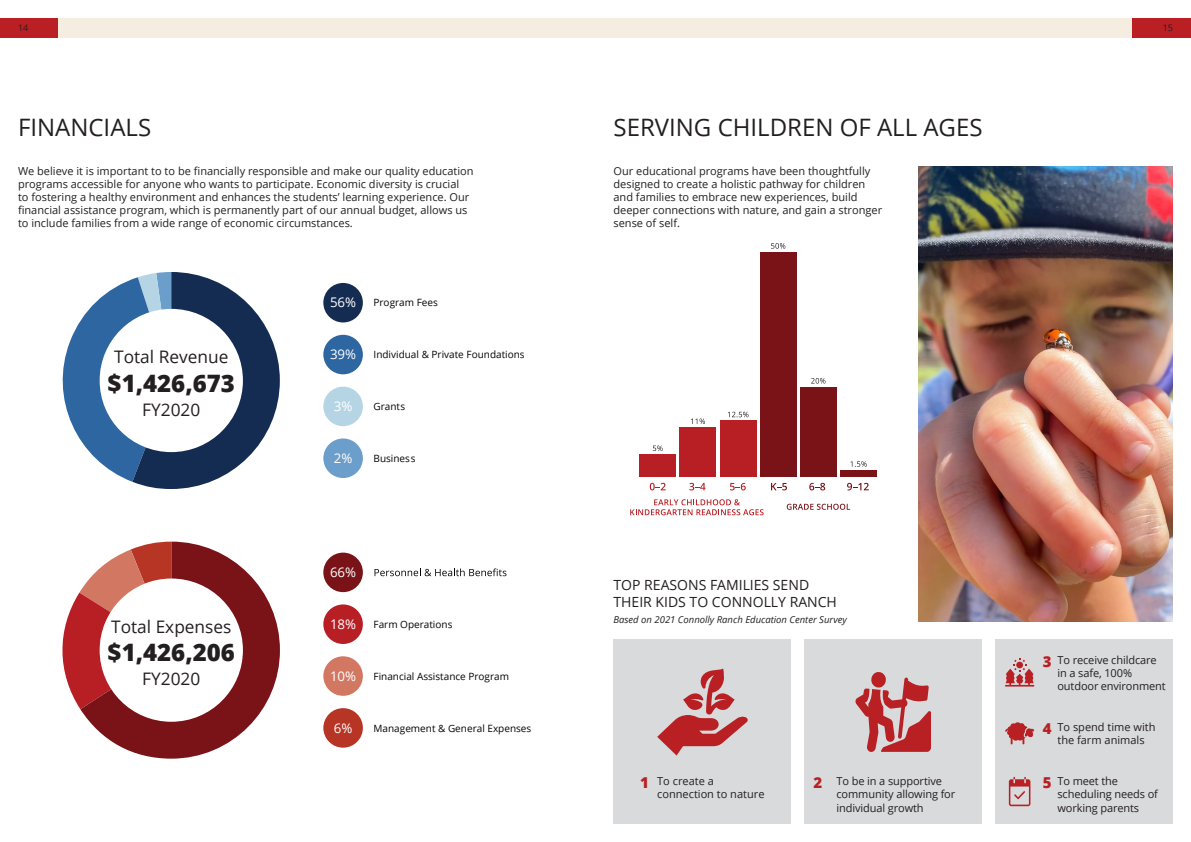
<style>
.page{position:relative;width:1191px;height:842px;background:#fff}
.page>*{position:absolute;margin:0;border:0;box-sizing:border-box;transform-origin:0 0}
.t1{font:24px "Open Sans";color:#231f20}
.t2{font:800 24px "Open Sans";color:#231f20}
.t3{font:17.3px "Open Sans";color:#231f20}
.Description_Left{font:800 15px "Open Sans";color:#b92024}
.Sub_Title{font:14px "Open Sans";color:#231f20}
.t4{font:13.3px "Open Sans";color:#fff}
.Description_Left-2{font:11px/13.2px "Open Sans";color:#231f20}
.Description__Center{font:11px/13.2px "Open Sans";color:#231f20}
.t5{font:10px "Open Sans";color:#040503}
.Description_Left-3{font:italic 9.5px "Open Sans";color:#231f20}
.t6{font:9px "Open Sans";color:#231f20}
</style>
<div class="page">
<img style="left:918px;top:166px;width:255px;height:455px">
<div style="left:0;top:18px;width:58px;height:19px;background:#ba1f24"></div>
<div style="left:58px;top:18px;width:1074px;height:19px;background:#f4ede0"></div>
<div style="left:1132px;top:18px;width:59px;height:19px;background:#ba1f24"></div>
<div style="left:804px;top:640px;width:178px;height:184px;background:#d9dadc"></div>
<div style="left:613px;top:640px;width:178px;height:184px;background:#d9dadc"></div>
<div style="left:995px;top:640px;width:178px;height:184px;background:#d9dadc"></div>
<svg style="left:62px;top:272px;width:218px;height:217px"></svg>
<div style="left:100px;top:309px;width:143px;height:143px;background:#fff;border-radius:50%"></div>
<div style="left:323px;top:283px;width:40px;height:39px;background:#152c52;border-radius:50%"></div>
<div style="left:323px;top:335px;width:40px;height:39px;background:#2d66a1;border-radius:50%"></div>
<div style="left:323px;top:387px;width:40px;height:39px;background:#b5d5e5;border-radius:50%"></div>
<div style="left:323px;top:438px;width:40px;height:40px;background:#6b9eca;border-radius:50%"></div>
<div style="left:323px;top:553px;width:40px;height:39px;background:#791318;border-radius:50%"></div>
<svg style="left:374px;top:568px;width:132px;height:8px"></svg>
<div style="left:323px;top:604px;width:40px;height:40px;background:#b81f25;border-radius:50%"></div>
<div style="left:323px;top:656px;width:40px;height:40px;background:#d27862;border-radius:50%"></div>
<div style="left:323px;top:708px;width:40px;height:40px;background:#b73524;border-radius:50%"></div>
<svg style="left:62px;top:592px;width:18px;height:117px"></svg>
<svg style="left:80px;top:542px;width:200px;height:217px"></svg>
<div style="left:100px;top:578px;width:143px;height:144px;background:#fff;border-radius:50%"></div>
<svg style="left:653px;top:445px;width:9px;height:6px"></svg>
<svg style="left:691px;top:418px;width:14px;height:6px"></svg>
<svg style="left:728px;top:412px;width:20px;height:5px"></svg>
<svg style="left:771px;top:243px;width:14px;height:6px"></svg>
<svg style="left:811px;top:378px;width:14px;height:6px"></svg>
<svg style="left:850px;top:461px;width:16px;height:6px"></svg>
<div style="left:840px;top:470px;width:36px;height:7px;background:#791318"></div>
<div style="left:800px;top:387px;width:36px;height:90px;background:#791318"></div>
<div style="left:760px;top:252px;width:36px;height:225px;background:#791318"></div>
<div style="left:720px;top:421px;width:36px;height:56px;background:#b81f25"></div>
<div style="left:680px;top:427px;width:36px;height:50px;background:#b81f25"></div>
<div style="left:639px;top:454px;width:37px;height:23px;background:#b81f25"></div>
<svg style="left:650px;top:483px;width:15px;height:7px"></svg>
<svg style="left:689px;top:483px;width:16px;height:7px"></svg>
<svg style="left:730px;top:483px;width:15px;height:7px"></svg>
<svg style="left:771px;top:483px;width:16px;height:7px"></svg>
<svg style="left:809px;top:483px;width:16px;height:7px"></svg>
<svg style="left:847px;top:483px;width:21px;height:7px"></svg>
<svg style="left:630px;top:499px;width:133px;height:16px"></svg>
<svg style="left:786px;top:504px;width:64px;height:6px"></svg>
<svg style="left:855px;top:672px;width:76px;height:80px"></svg>
<svg style="left:1005px;top:658px;width:29px;height:28px"></svg>
<svg style="left:657px;top:668px;width:91px;height:87px"></svg>
<svg style="left:1008px;top:777px;width:22px;height:29px"></svg>
<svg style="left:1005px;top:722px;width:29px;height:22px"></svg>
<p class="t6" style="left:18px;top:22px;width:12px">14</p>
<p class="t6" style="left:1162px;top:22px;width:12px">15</p>
<p class="t1" style="left:613px;top:111px;width:371px">SERVING CHILDREN OF ALL AGES</p>
<p class="t1" style="left:18px;top:111px;width:135px">FINANCIALS</p>
<p class="Description_Left-2" style="left:18px;top:164px;width:457px">We believe it is important to to be financially responsible and make our quality education programs accessible for anyone who wants to participate. Economic diversity is crucial<br>to fostering a healthy environment and enhances the students’ learning experience. Our financial assistance program, which is permanently part of our annual budget, allows us to include families from a wide range of economic circumstances.</p>
<p class="Description_Left-2" style="left:613px;top:164px;width:270px">Our educational programs have been thoughtfully designed to create a holistic pathway for children and families to embrace new experiences, build deeper connections with nature, and gain a stronger sense of self.</p>
<h2 class="t3" style="left:114px;top:345px;width:116px">Total Revenue</h2>
<h1 class="t2" style="left:108px;top:365px;width:129px">$1,426,673</h1>
<h2 class="t3" style="left:142px;top:398px;width:60px">FY2020</h2>
<h2 class="t3" style="left:111px;top:614px;width:122px">Total Expenses</h2>
<h1 class="t2" style="left:108px;top:634px;width:129px">$1,426,206</h1>
<h2 class="t3" style="left:142px;top:667px;width:60px">FY2020</h2>
<p class="t4" style="left:330px;top:294px;width:28px">56%</p>
<p class="t5" style="left:373px;top:296px;width:66px">Program Fees</p>
<p class="t4" style="left:330px;top:345px;width:28px">39%</p>
<p class="t5" style="left:373px;top:348px;width:153px">Individual &amp; Private Foundations</p>
<p class="t4" style="left:334px;top:397px;width:20px">3%</p>
<p class="t5" style="left:373px;top:400px;width:33px">Grants</p>
<p class="t4" style="left:334px;top:449px;width:20px">2%</p>
<p class="t5" style="left:373px;top:451px;width:43px">Business</p>
<p class="t4" style="left:330px;top:563px;width:28px">66%</p>
<p class="t4" style="left:330px;top:615px;width:28px">18%</p>
<p class="t5" style="left:373px;top:617px;width:80px">Farm Operations</p>
<p class="t4" style="left:330px;top:667px;width:28px">10%</p>
<p class="t5" style="left:373px;top:669px;width:137px">Financial Assistance Program</p>
<p class="t4" style="left:334px;top:719px;width:20px">6%</p>
<p class="t5" style="left:373px;top:721px;width:159px">Management &amp; General Expenses</p>
<p class="Sub_Title" style="left:613px;top:576px;width:197px">TOP REASONS FAMILIES SEND</p>
<p class="Sub_Title" style="left:613px;top:592px;width:225px">THEIR KIDS TO CONNOLLY RANCH</p>
<p class="Description_Left-3" style="left:613px;top:613px;width:235px">Based on 2021 Connolly Ranch Education Center Survey</p>
<p class="Description_Left-2" style="left:1057px;top:653px;width:110px">To receive childcare in a safe, 100% outdoor environment</p>
<p class="Description__Center" style="left:1057px;top:720px;width:100px">To spend time with the farm animals</p>
<p class="Description__Center" style="left:1057px;top:774px;width:102px">To meet the scheduling needs of working parents</p>
<p class="Description_Left" style="left:1042px;top:650px;width:10px">3</p>
<p class="Description_Left" style="left:1042px;top:717px;width:10px">4</p>
<p class="Description__Center" style="left:657px;top:774px;width:109px">To create a connection to nature</p>
<p class="Description_Left-2" style="left:836px;top:774px;width:120px">To be in a supportive community allowing for individual growth</p>
<p class="Description_Left" style="left:640px;top:771px;width:10px">1</p>
<p class="Description_Left" style="left:813px;top:771px;width:10px">2</p>
<p class="Description_Left" style="left:1042px;top:771px;width:10px">5</p>
</div>
